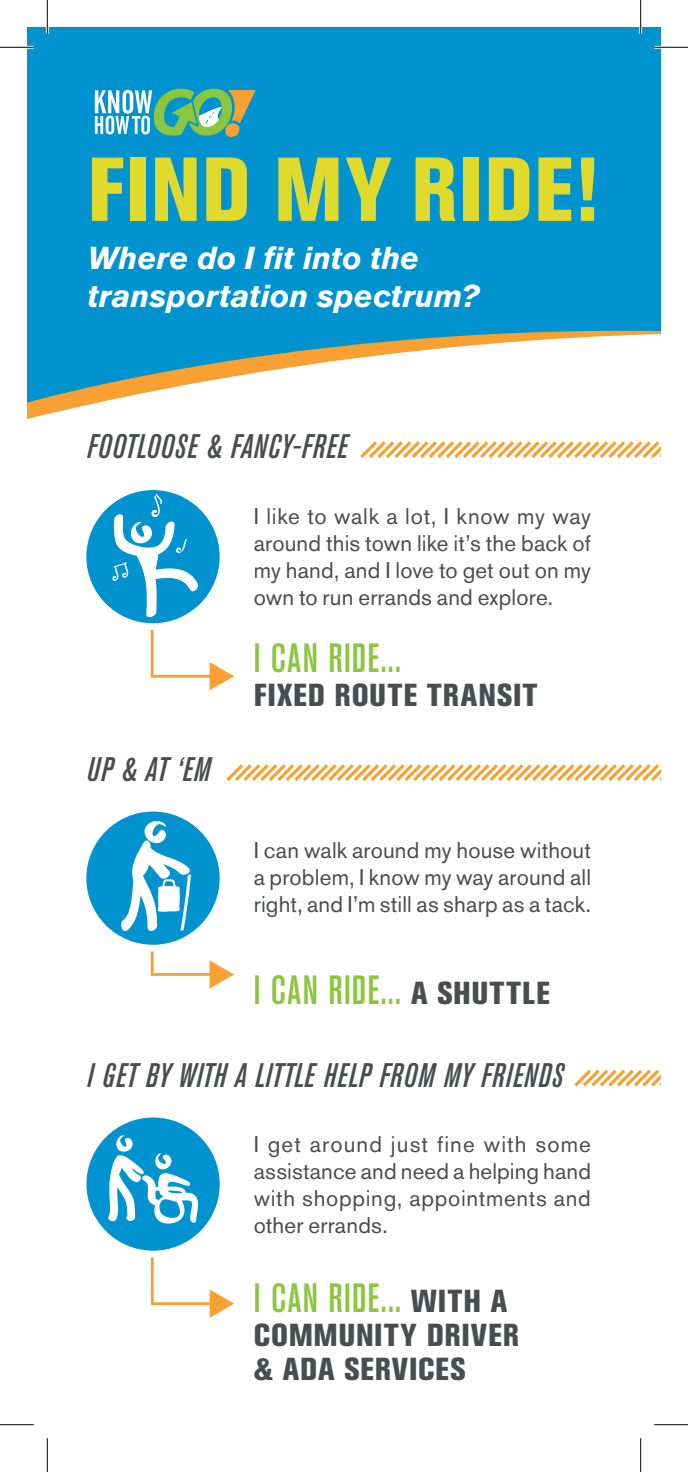
<style>
.page{position:relative;width:688px;height:1472px;background:#fff}
.page>*{position:absolute;margin:0;border:0;box-sizing:border-box;transform-origin:0 0}
.t1{font:800 condensed 89.55px "Akzidenz Grotesk BE";letter-spacing:.01em;color:#e0da2f}
.t2{font:500 condensed 40.5px "Akzidenz Grotesk BE";letter-spacing:.035em;color:#8bc63e}
.t3{font:italic 500 condensed 33.75px "Akzidenz Grotesk BE";letter-spacing:.015em;color:#4b4c4d}
.t4{font:800 condensed 31.5px/33.8px "Akzidenz Grotesk BE";letter-spacing:.03em;color:#4b4c4d}
.t5{font:italic 700 31.5px/37.8px "Akzidenz Grotesk BE";color:#fff}
.t6{font:22.5px/27px "Akzidenz Grotesk BE";letter-spacing:.01em;color:#4b4c4d;text-align:justify}
.s1{font-weight:800;font-size:31.5px;color:#4b4c4d}
</style>
<div class="page">
<div style="left:27px;top:27px;width:633px;height:272px;background:#0093d0"></div>
<svg style="left:27px;top:128px;width:633px;height:185px"></svg>
<svg style="left:27px;top:313px;width:633px;height:106px"></svg>
<svg style="left:360px;top:441px;width:300px;height:17px"></svg>
<svg style="left:226px;top:764px;width:434px;height:17px"></svg>
<svg style="left:574px;top:1069px;width:86px;height:18px"></svg>
<svg style="left:83px;top:487px;width:140px;height:139px;background:#25a2d6"></svg>
<div style="left:80px;top:483px;width:146px;height:147px;border:7px solid #fff;border-radius:50%"></div>
<svg style="left:83px;top:808px;width:140px;height:140px;background:#21a1d6"></svg>
<div style="left:80px;top:805px;width:146px;height:146px;border:7px solid #fff;border-radius:50%"></div>
<svg style="left:83px;top:1114px;width:140px;height:140px;background:#2ba5d7"></svg>
<div style="left:80px;top:1110px;width:146px;height:147px;border:7px solid #fff;border-radius:50%"></div>
<svg style="left:112px;top:494px;width:122px;height:196px"></svg>
<svg style="left:119px;top:820px;width:115px;height:168px"></svg>
<svg style="left:107px;top:1134px;width:127px;height:183px"></svg>
<svg style="left:95px;top:89px;width:160px;height:53px"></svg>
<hr style="left:0;top:46px;width:34px;height:3px;background:#fff">
<hr style="left:654px;top:46px;width:33px;height:3px;background:#fff">
<hr style="left:46px;top:0;width:3px;height:34px;background:#fff">
<hr style="left:639px;top:0;width:3px;height:34px;background:#fff">
<hr style="left:0;top:47px;width:34px;height:1px;background:#000">
<hr style="left:654px;top:47px;width:33px;height:1px;background:#000">
<hr style="left:0;top:1424px;width:34px;height:1px;background:#000">
<hr style="left:654px;top:1424px;width:33px;height:1px;background:#000">
<hr style="left:47px;top:0;width:1px;height:34px;background:#000">
<hr style="left:47px;top:1438px;width:1px;height:34px;background:#000">
<hr style="left:640px;top:0;width:1px;height:34px;background:#000">
<hr style="left:640px;top:1438px;width:1px;height:34px;background:#000">
<h1 class="t1" style="left:88px;top:138px;width:512px">FIND MY RIDE!</h1>
<h3 class="t5" style="left:88px;top:239px;width:392px">Where do I fit into the transportation spectrum?</h3>
<h3 class="t3" style="left:87px;top:427px;width:262px">FOOTLOOSE &amp; FANCY-FREE</h3>
<p class="t6" style="left:254px;top:502px;width:339px">I like to walk a lot, I know my way around this town like it’s the back of my hand, and I love to get out on my own to run errands and explore.</p>
<h3 class="t3" style="left:87px;top:750px;width:125px">UP &amp; AT ‘EM</h3>
<h2 class="t2" style="left:254px;top:635px;width:149px">I CAN RIDE...</h2>
<h3 class="t4" style="left:254px;top:678px;width:285px">FIXED ROUTE TRANSIT</h3>
<p class="t6" style="left:254px;top:836px;width:339px">I can walk around my house without a problem, I know my way around all right, and I’m still as sharp as a tack.</p>
<h2 class="t2" style="left:254px;top:967px;width:297px">I CAN RIDE... <span class="s1">A SHUTTLE</span></h2>
<h3 class="t3" style="left:87px;top:1055px;width:477px">I GET BY WITH A LITTLE HELP FROM MY FRIENDS</h3>
<p class="t6" style="left:254px;top:1130px;width:339px">I get around just fine with some assistance and need a helping hand with shopping, appointments and other errands.</p>
<h2 class="t2" style="left:254px;top:1275px;width:255px">I CAN RIDE... <span class="s1">WITH A</span></h2>
<h3 class="t4" style="left:254px;top:1318px;width:264px">COMMUNITY DRIVER &amp; ADA</h3>
<h3 class="t4" style="left:344px;top:1352px;width:64px">SERVICES</h3>
</div>
